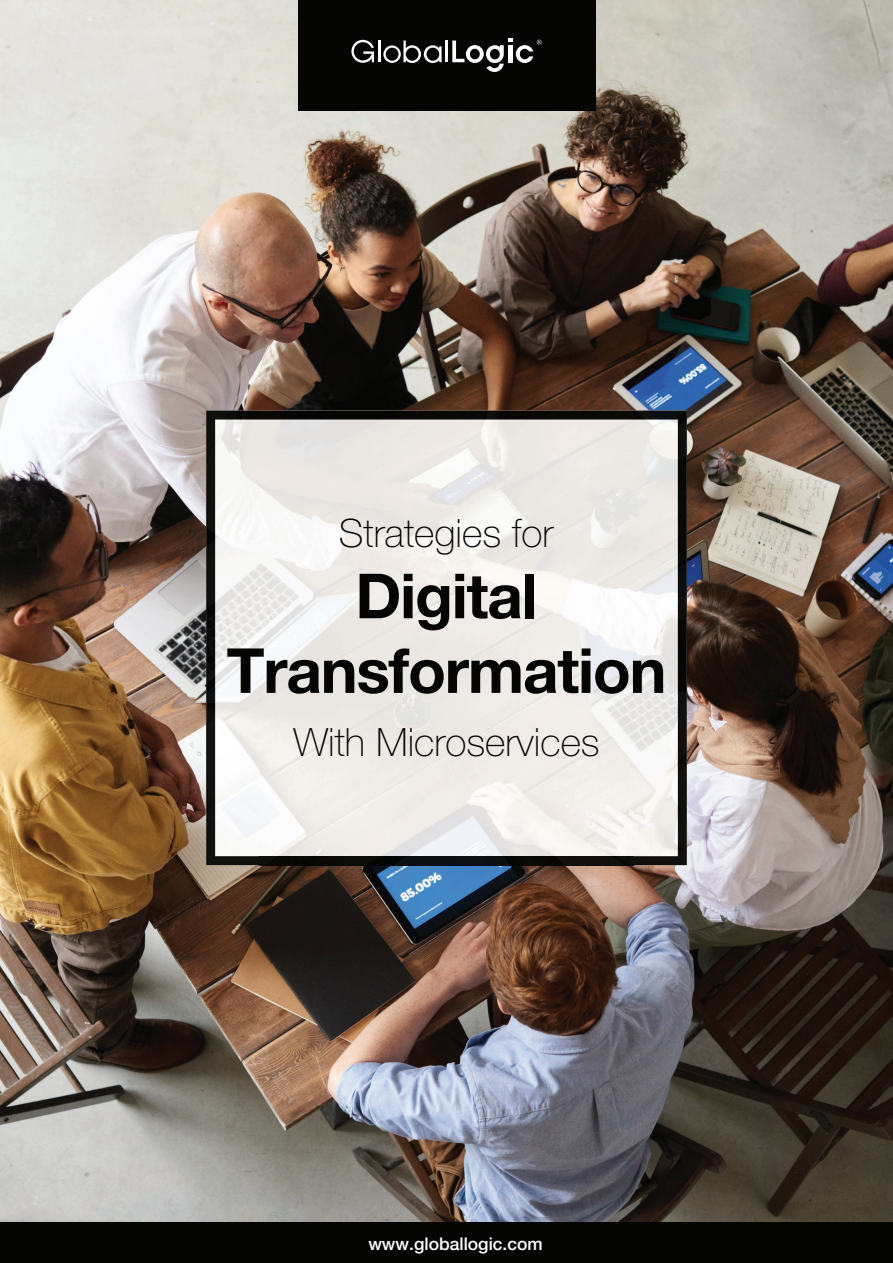
<style>
.page{position:relative;width:893px;height:1263px;background:#fff}
.page>*{position:absolute;margin:0;border:0;box-sizing:border-box;transform-origin:0 0}
.t1{font:700 62.25px/74.7px "Helvetica Neue LT Pro";letter-spacing:-.02em;color:#050504;text-align:center}
.t2{font:100 39.15px "Helvetica Neue LT Pro";color:#050504}
.t3{font:500 17.55px "Helvetica Neue";color:#fff}
</style>
<div class="page">
<img style="left:0;top:0;width:893px;height:1222px">
<div style="left:298px;top:0;width:297px;height:110px;background:#050504"></div>
<svg style="left:351px;top:40px;width:23px;height:23px"></svg>
<hr style="left:378px;top:41px;width:2px;height:21px;background:#fff">
<hr style="left:446px;top:41px;width:2px;height:21px;background:#fff">
<svg style="left:383px;top:41px;width:59px;height:22px"></svg>
<svg style="left:452px;top:38px;width:90px;height:34px"></svg>
<div style="left:0;top:1222px;width:893px;height:41px;background:#050504"></div>
<img style="left:260px;top:461px;width:373px;height:395px">
<img style="left:206px;top:410px;width:481px;height:51px">
<img style="left:206px;top:461px;width:54px;height:404px">
<img style="left:633px;top:461px;width:54px;height:404px">
<div style="left:259px;top:856px;width:375px;height:9px;background:#0b0b09"></div>
<p class="t2" style="left:339px;top:511px;width:216px">Strategies for</p>
<h1 class="t1" style="left:227px;top:557px;width:441px">Digital<br>Transformation</h1>
<p class="t2" style="left:293px;top:720px;width:308px">With Microservices</p>
<p class="t3" style="left:368px;top:1233px;width:176px">www.globallogic.com</p>
</div>
